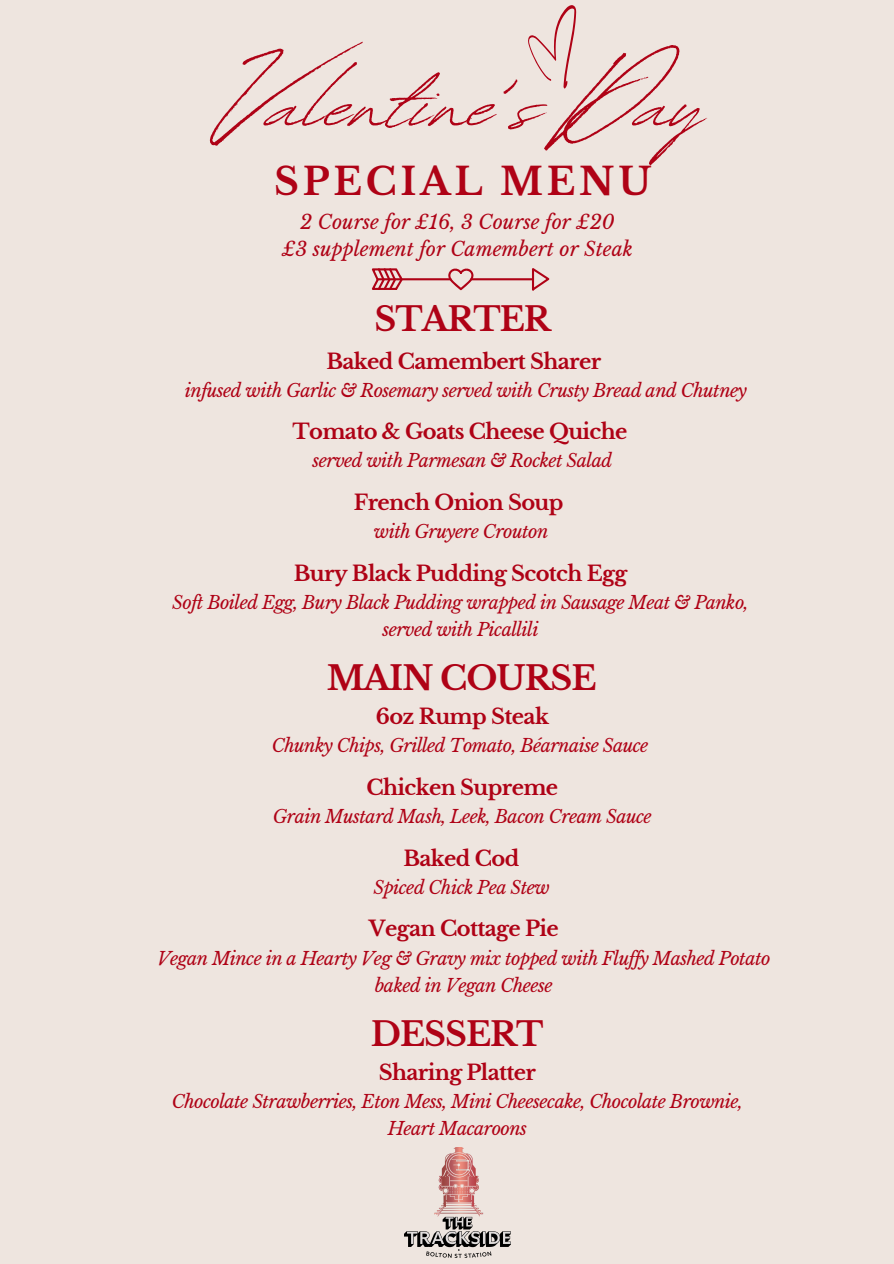
<style>
.page{position:relative;width:894px;height:1264px;background:#fff}
.page>*{position:absolute;margin:0;border:0;box-sizing:border-box;transform-origin:0 0}
.t1{font:126.15px "Revive 80 Signature";color:#af0216}
.t2{font:700 37.5px "Libre Baskerville";letter-spacing:.1em;color:#af0216}
.t3{font:700 33px "Libre Baskerville";letter-spacing:-.03em;color:#af0216}
.t4{font:700 21px "Libre Baskerville";letter-spacing:-.03em;color:#af0216}
.t5{font:italic 19.5px "Libre Baskerville";color:#af0216}
.t6{font:italic 18px/27px "Libre Baskerville";letter-spacing:-.03em;color:#af0216;text-align:center}
</style>
<div class="page">
<div style="left:0;top:0;width:893px;height:1263px;background:#eee5df"></div>
<svg style="left:371px;top:268px;width:178px;height:23px"></svg>
<svg style="left:528px;top:5px;width:48px;height:84px"></svg>
<img style="left:404px;top:1147px;width:106px;height:110px">
<p class="t1" style="left:218px;top:8px;width:488px">Valentine’s Day</p>
<h1 class="t2" style="left:274px;top:159px;width:379px">SPECIAL MENU</h1>
<p class="t5" style="left:300px;top:210px;width:316px">2 Course for £16, 3 Course for £20</p>
<p class="t5" style="left:282px;top:237px;width:352px">£3 supplement for Camembert or Steak</p>
<h2 class="t3" style="left:374px;top:299px;width:178px">STARTER</h2>
<p class="t4" style="left:326px;top:348px;width:276px">Baked Camembert Sharer</p>
<p class="t6" style="left:185px;top:377px;width:563px">infused with Garlic &amp; Rosemary served with Crusty Bread and Chutney</p>
<p class="t4" style="left:292px;top:419px;width:336px">Tomato &amp; Goats Cheese Quiche</p>
<p class="t6" style="left:312px;top:447px;width:301px">served with Parmesan &amp; Rocket Salad</p>
<p class="t4" style="left:354px;top:489px;width:211px">French Onion Soup</p>
<p class="t6" style="left:374px;top:518px;width:176px">with Gruyere Crouton</p>
<p class="t4" style="left:294px;top:560px;width:335px">Bury Black Pudding Scotch Egg</p>
<h3 class="t6" style="left:172px;top:589px;width:577px">Soft Boiled Egg, Bury Black Pudding wrapped in Sausage Meat &amp; Panko, served with Picallili</h3>
<p class="t3" style="left:326px;top:658px;width:271px">MAIN COURSE</p>
<p class="t4" style="left:376px;top:704px;width:174px">6oz Rump Steak</p>
<h3 class="t6" style="left:272px;top:732px;width:378px">Chunky Chips, Grilled Tomato, Béarnaise Sauce</h3>
<h3 class="t4" style="left:366px;top:774px;width:193px">Chicken Supreme</h3>
<p class="t6" style="left:273px;top:803px;width:380px">Grain Mustard Mash, Leek, Bacon Cream Sauce</p>
<p class="t4" style="left:403px;top:845px;width:117px">Baked Cod</p>
<p class="t6" style="left:373px;top:874px;width:178px">Spiced Chick Pea Stew</p>
<p class="t4" style="left:369px;top:916px;width:191px">Vegan Cottage Pie</p>
<p class="t6" style="left:157px;top:944px;width:614px">Vegan Mince in a Hearty Veg &amp; Gravy mix topped with Fluf y Mashed Potato baked in Vegan Cheese</p>
<p class="t3" style="left:370px;top:1014px;width:174px">DESSERT</p>
<p class="t4" style="left:379px;top:1059px;width:159px">Sharing Platter</p>
<p class="t6" style="left:172px;top:1088px;width:572px">Chocolate Strawberries, Eton Mess, Mini Cheesecake, Chocolate Brownie,<br>Heart Macaroons</p>
</div>
